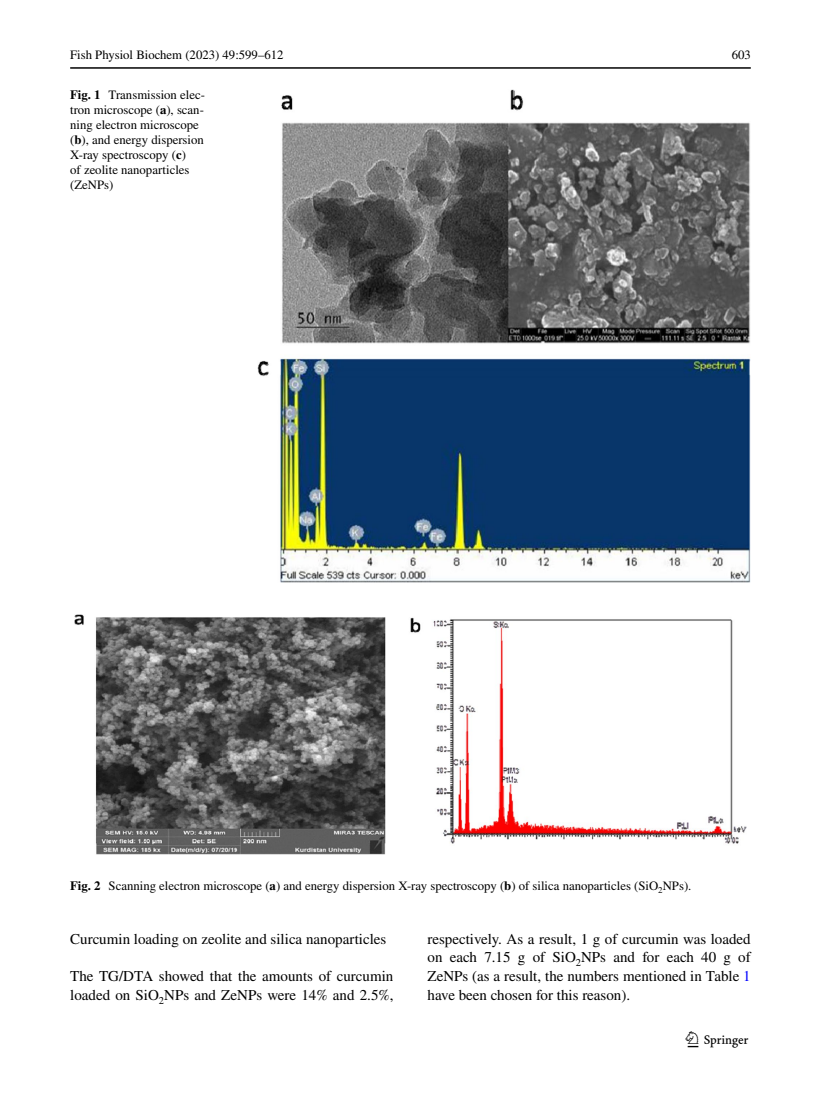
<style>
.page{position:relative;width:821px;height:1106px;background:#fff}
.page>*{position:absolute;margin:0;border:0;box-sizing:border-box;transform-origin:0 0}
.t1{font:22.5px "Springnew Regular 3";color:#000}
.t2{font:15px/18.8px "STIX";color:#000}
.t3{font:12.75px/15px "STIX";color:#000}
.s1{font-weight:700}
.s2{color:#00f}
</style>
<div class="page">
<hr style="left:70px;top:67px;width:680px;height:2px;background:#000">
<img style="left:257px;top:89px;width:493px;height:493px">
<img style="left:74px;top:615px;width:672px;height:239px">
<p class="t3" style="left:70px;top:48px;width:215px">Fish Physiol Biochem (2023) 49:599–612</p>
<p class="t3" style="left:731px;top:49px;width:21px">603</p>
<p class="t3" style="left:70px;top:88px;width:136px"><span class="s1">Fig. 1</span> Transmission elec&shy;tron microscope (<span class="s1">a</span>), scan&shy;ning electron microscope (<span class="s1">b</span>), and energy dispersion<br>X-ray spectroscopy (<span class="s1">c</span>)<br>of zeolite nanoparticles (ZeNPs)</p>
<p class="t3" style="left:70px;top:878px;width:623px"><span class="s1">Fig. 2</span> Scanning electron microscope (<span class="s1">a</span>) and energy dispersion X-ray spectroscopy (<span class="s1">b</span>) of silica nanoparticles (SiO<sub>2</sub>NPs).</p>
<p class="t2" style="left:70px;top:930px;width:318px">Curcumin loading on zeolite and silica nanoparticles</p>
<p class="t2" style="left:70px;top:967px;width:325px">The TG/DTA showed that the amounts of curcumin loaded on SiO<sub>2</sub>NPs and ZeNPs were 14% and 2.5%,</p>
<p class="t2" style="left:427px;top:930px;width:325px;text-align:justify">respectively. As a result, 1 g of curcumin was loaded on each 7.15 g of SiO<sub>2</sub>NPs and for each 40 g of ZeNPs (as a result, the numbers mentioned in Table <span class="s2">1 </span>have been chosen for this reason).</p>
<h1 class="t1" style="left:687px;top:1031px;width:62px">1 3</h1>
</div>
